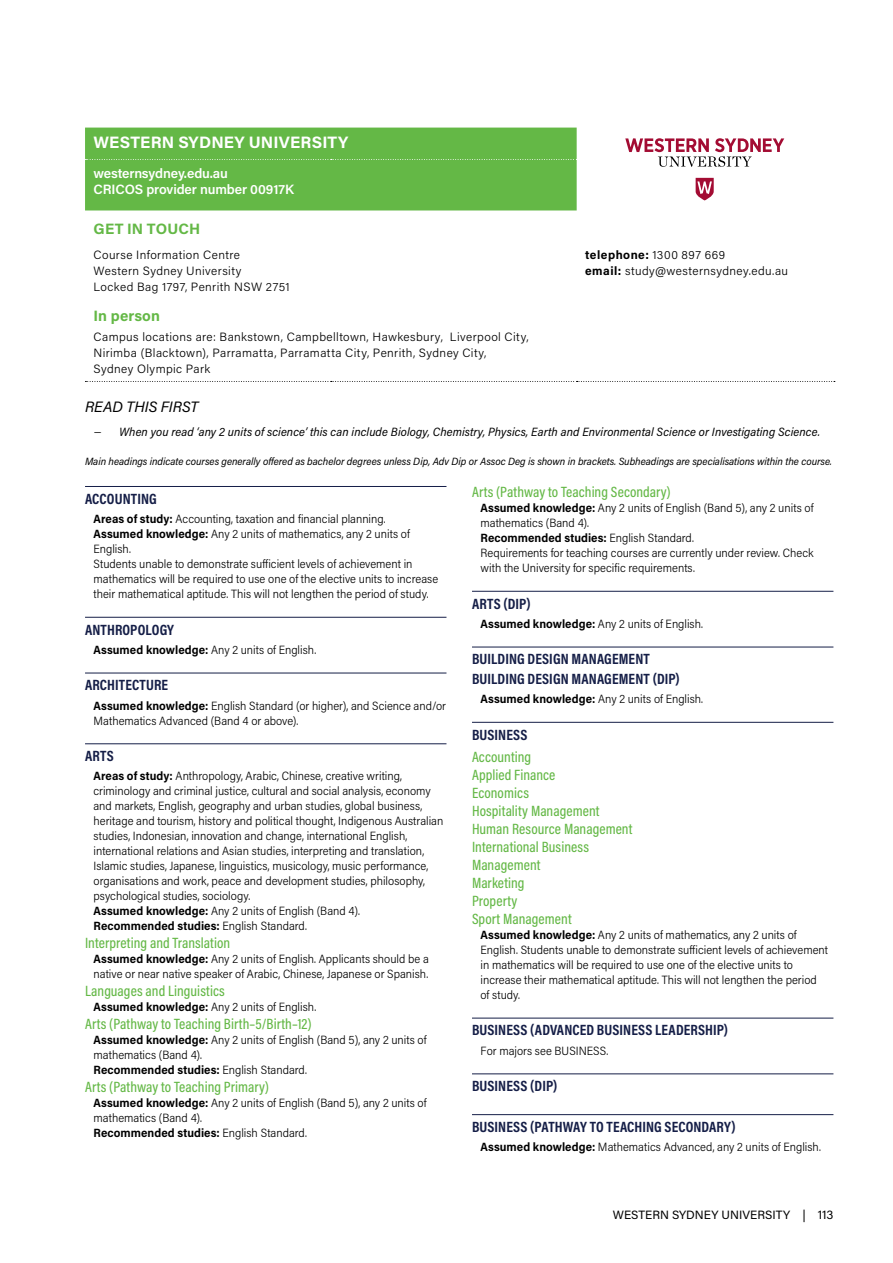
<style>
.page{position:relative;width:893px;height:1263px;background:#fff}
.page>*{position:absolute;margin:0;border:0;box-sizing:border-box;transform-origin:0 0}
.t1{font:700 16.5px "Acumin Pro";letter-spacing:.01em;color:#fff}
.t2{font:500 15px/18px "Acumin Pro Cond";letter-spacing:.005em;color:#64b846}
.t3{font:700 15px/19.5px "Acumin Pro Cond";letter-spacing:.005em;color:#151e47}
.t4{font:700 15px "Acumin Pro";letter-spacing:.01em;color:#64b846}
.t5{font:italic 15px "Acumin Pro";color:#000}
.t6{font:600 13.5px/16.5px "Acumin Pro";letter-spacing:-.01em;color:#fff}
.t7{font:300 12px/15px "Acumin Pro Semi Cond";color:#000}
.t8{font:300 12px/15.8px "Acumin Pro";letter-spacing:.035em;color:#000}
.t9{font:italic 12px "Acumin Pro Semi Cond";letter-spacing:.005em;color:#000}
.t10{font:12px "Acumin Pro";color:#000}
.t11{font:italic 10.5px "Acumin Pro Semi Cond";letter-spacing:-.005em;color:#000}
.s1{font-weight:700}
</style>
<div class="page">
<svg style="left:625px;top:138px;width:159px;height:29px"></svg>
<svg style="left:696px;top:178px;width:18px;height:22px"></svg>
<hr style="left:85px;top:486px;width:361px;height:1px;background:#151e47">
<hr style="left:85px;top:617px;width:361px;height:1px;background:#151e47">
<hr style="left:85px;top:673px;width:361px;height:1px;background:#151e47">
<hr style="left:85px;top:743px;width:361px;height:1px;background:#151e47">
<hr style="left:472px;top:591px;width:361px;height:1px;background:#151e47">
<hr style="left:472px;top:647px;width:361px;height:1px;background:#151e47">
<hr style="left:472px;top:722px;width:361px;height:1px;background:#151e47">
<hr style="left:472px;top:1018px;width:361px;height:1px;background:#151e47">
<hr style="left:472px;top:1073px;width:361px;height:1px;background:#151e47">
<hr style="left:472px;top:1114px;width:361px;height:1px;background:#151e47">
<div style="left:85px;top:128px;width:492px;height:82px;background:#64b846"></div>
<svg style="left:85px;top:381px;width:750px;height:1px"></svg>
<h1 class="t1" style="left:94px;top:135px;width:256px">WESTERN SYDNEY UNIVERSITY</h1>
<p class="t6" style="left:94px;top:164px;width:202px">westernsydney.edu.au<br>CRICOS provider number 00917K</p>
<p class="t4" style="left:94px;top:222px;width:108px">GET IN TOUCH</p>
<p class="t8" style="left:94px;top:248px;width:198px">Course Information Centre<br>Western Sydney University<br>Locked Bag 1797, Penrith NSW 2751</p>
<p class="t8" style="left:585px;top:248px;width:204px"><span class="s1">telephone:</span> 1300 897 669<br><span class="s1">email:</span> study@westernsydney.edu.au</p>
<p class="t4" style="left:94px;top:310px;width:68px">In person</p>
<p class="t8" style="left:94px;top:330px;width:436px">Campus locations are: Bankstown, Campbelltown, Hawkesbury, Liverpool City,<br>Nirimba (Blacktown), Parramatta, Parramatta City, Penrith, Sydney City,<br>Sydney Olympic Park</p>
<p class="t5" style="left:85px;top:402px;width:115px">READ THIS FIRST</p>
<p class="t8" style="left:94px;top:424px;width:10px">−</p>
<p class="t9" style="left:119px;top:423px;width:702px">When you read ‘any 2 units of science’ this can include Biology, Chemistry, Physics, Earth and Environmental Science or Investigating Science.</p>
<p class="t11" style="left:85px;top:454px;width:748px">Main headings indicate courses generally offered as bachelor degrees unless Dip, Adv Dip or Assoc Deg is shown in brackets. Subheadings are specialisations within the course.</p>
<p class="t3" style="left:85px;top:488px;width:73px">ACCOUNTING</p>
<p class="t7" style="left:94px;top:511px;width:346px"><span class="s1">Areas of study:</span> Accounting, taxation and financial planning.<br><span class="s1">Assumed knowledge:</span> Any 2 units of mathematics, any 2 units of English.<br>Students unable to demonstrate sufficient levels of achievement in mathematics will be required to use one of the elective units to increase their mathematical aptitude. This will not lengthen the period of study.</p>
<p class="t3" style="left:85px;top:619px;width:91px">ANTHROPOLOGY</p>
<p class="t7" style="left:94px;top:642px;width:224px"><span class="s1">Assumed knowledge:</span> Any 2 units of English.</p>
<p class="t3" style="left:85px;top:675px;width:85px">ARCHITECTURE</p>
<p class="t7" style="left:94px;top:697px;width:354px"><span class="s1">Assumed knowledge:</span> English Standard (or higher), and Science and/or<br>Mathematics Advanced (Band 4 or above).</p>
<p class="t3" style="left:85px;top:746px;width:30px">ARTS</p>
<p class="t7" style="left:94px;top:768px;width:351px"><span class="s1">Areas of study:</span> Anthropology, Arabic, Chinese, creative writing, criminology and criminal justice, cultural and social analysis, economy and markets, English, geography and urban studies, global business, heritage and tourism, history and political thought, Indigenous Australian studies, Indonesian, innovation and change, international English, international relations and Asian studies, interpreting and translation, Islamic studies, Japanese, linguistics, musicology, music performance, organisations and work, peace and development studies, philosophy, psychological studies, sociology.<br><span class="s1">Assumed knowledge:</span> Any 2 units of English (Band 4).<br><span class="s1">Recommended studies:</span> English Standard.</p>
<p class="t2" style="left:85px;top:934px;width:147px">Interpreting and Translation</p>
<p class="t7" style="left:94px;top:951px;width:337px"><span class="s1">Assumed knowledge:</span> Any 2 units of English. Applicants should be a native or near native speaker of Arabic, Chinese, Japanese or Spanish.</p>
<p class="t2" style="left:85px;top:982px;width:141px">Languages and Linguistics</p>
<p class="t7" style="left:94px;top:999px;width:224px"><span class="s1">Assumed knowledge:</span> Any 2 units of English.</p>
<p class="t2" style="left:85px;top:1015px;width:228px">Arts (Pathway to Teaching Birth–5/Birth–12)</p>
<p class="t7" style="left:94px;top:1032px;width:335px"><span class="s1">Assumed knowledge:</span> Any 2 units of English (Band 5), any 2 units of mathematics (Band 4).<br><span class="s1">Recommended studies:</span> English Standard.</p>
<p class="t2" style="left:85px;top:1078px;width:185px">Arts (Pathway to Teaching Primary)</p>
<p class="t7" style="left:94px;top:1095px;width:335px"><span class="s1">Assumed knowledge:</span> Any 2 units of English (Band 5), any 2 units of mathematics (Band 4).<br><span class="s1">Recommended studies:</span> English Standard.</p>
<p class="t2" style="left:472px;top:483px;width:200px">Arts (Pathway to Teaching Secondary)</p>
<p class="t7" style="left:480px;top:500px;width:335px"><span class="s1">Assumed knowledge:</span> Any 2 units of English (Band 5), any 2 units of mathematics (Band 4).<br><span class="s1">Recommended studies:</span> English Standard.<br>Requirements for teaching courses are currently under review. Check with the University for specific requirements.</p>
<p class="t3" style="left:472px;top:593px;width:60px">ARTS (DIP)</p>
<p class="t7" style="left:480px;top:616px;width:224px"><span class="s1">Assumed knowledge:</span> Any 2 units of English.</p>
<p class="t3" style="left:472px;top:649px;width:209px">BUILDING DESIGN MANAGEMENT<br>BUILDING DESIGN MANAGEMENT (DIP)</p>
<p class="t7" style="left:480px;top:691px;width:224px"><span class="s1">Assumed knowledge:</span> Any 2 units of English.</p>
<p class="t3" style="left:472px;top:724px;width:57px">BUSINESS</p>
<p class="t2" style="left:472px;top:747px;width:162px">Accounting<br>Applied Finance<br>Economics<br>Hospitality Management<br>Human Resource Management<br>International Business<br>Management<br>Marketing<br>Property<br>Sport Management</p>
<p class="t7" style="left:480px;top:927px;width:349px"><span class="s1">Assumed knowledge:</span> Any 2 units of mathematics, any 2 units of English. Students unable to demonstrate sufficient levels of achievement in mathematics will be required to use one of the elective units to increase their mathematical aptitude. This will not lengthen the period of study.</p>
<p class="t3" style="left:472px;top:1020px;width:258px">BUSINESS (ADVANCED BUSINESS LEADERSHIP)</p>
<p class="t7" style="left:480px;top:1042px;width:129px">For majors see BUSINESS.</p>
<p class="t3" style="left:472px;top:1076px;width:87px">BUSINESS (DIP)</p>
<p class="t3" style="left:472px;top:1117px;width:265px">BUSINESS (PATHWAY TO TEACHING SECONDARY)</p>
<p class="t7" style="left:480px;top:1139px;width:342px"><span class="s1">Assumed knowledge:</span> Mathematics Advanced, any 2 units of English.</p>
<p class="t10" style="left:613px;top:1206px;width:222px">WESTERN SYDNEY UNIVERSITY | 113</p>
</div>
